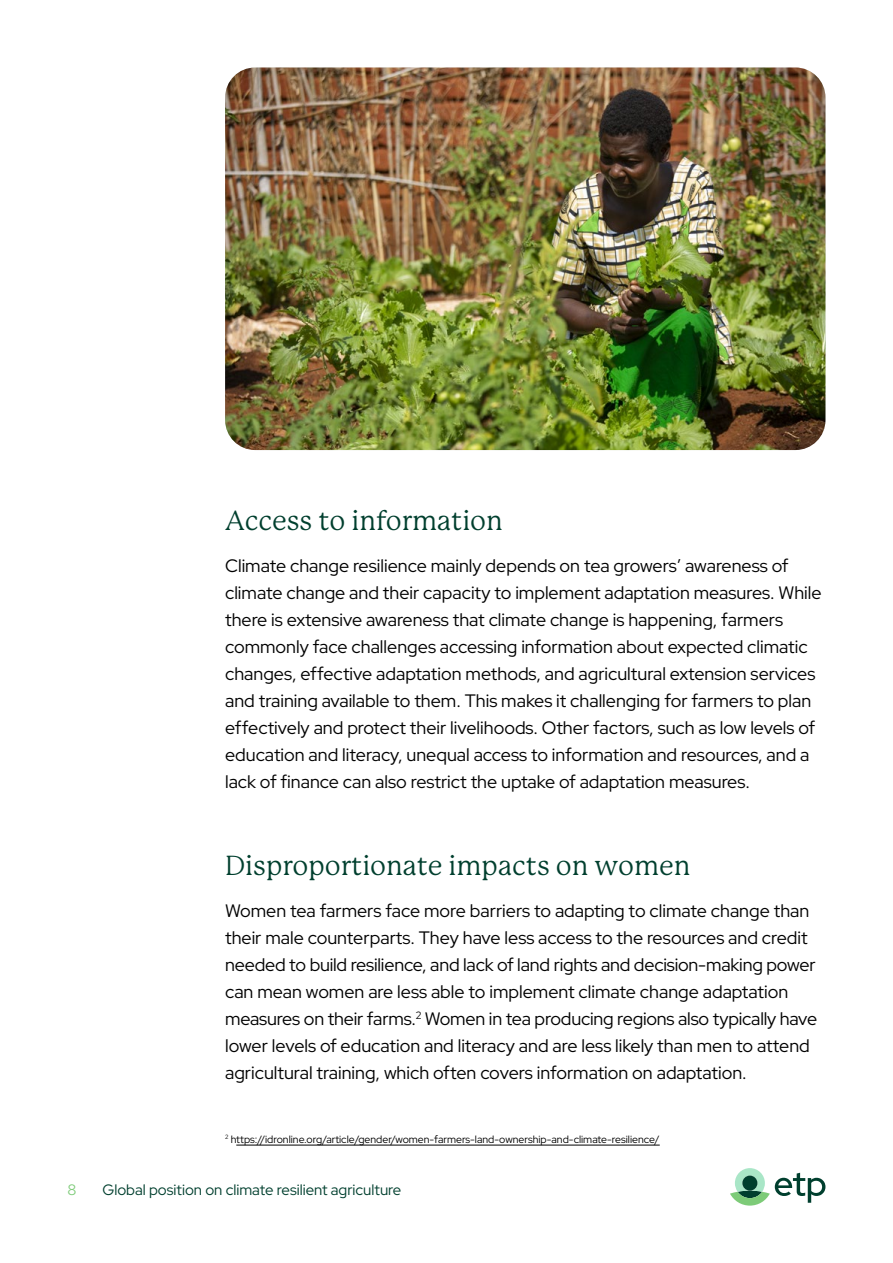
<style>
.page{position:relative;width:893px;height:1263px;background:#fff}
.page>*{position:absolute;margin:0;border:0;box-sizing:border-box;transform-origin:0 0}
.t1{font:27px "P22 Mackinac Pro";color:#003f2e}
.t2{font:18px/27px "Red Hat Display";color:#000}
.t3{font:15px "Red Hat Display";color:#003f2e}
.t4{font:15px "Red Hat Display";color:#7dcb78}
.t5{font:10.5px "Red Hat Display";color:#000}
</style>
<div class="page">
<img style="left:225px;top:67px;width:600px;height:383px">
<svg style="left:730px;top:1168px;width:95px;height:37px"></svg>
<div style="left:742px;top:1175px;width:15px;height:16px;background:#003f2e;border-radius:50%"></div>
<hr style="left:236px;top:1145px;width:424px;height:1px;background:#000">
<h1 class="t1" style="left:225px;top:505px;width:279px">Access to information</h1>
<p class="t2" style="left:225px;top:552px;width:598px">Climate change resilience mainly depends on tea growers’ awareness of climate change and their capacity to implement adaptation measures. While there is extensive awareness that climate change is happening, farmers commonly face challenges accessing information about expected climatic changes, effective adaptation methods, and agricultural extension services and training available to them. This makes it challenging for farmers to plan effectively and protect their livelihoods. Other factors, such as low levels of education and literacy, unequal access to information and resources, and a lack of finance can also restrict the uptake of adaptation measures.</p>
<h1 class="t1" style="left:225px;top:850px;width:467px">Disproportionate impacts on women</h1>
<p class="t2" style="left:225px;top:897px;width:594px">Women tea farmers face more barriers to adapting to climate change than their male counterparts. They have less access to the resources and credit needed to build resilience, and lack of land rights and decision-making power can mean women are less able to implement climate change adaptation measures on their farms.<sup>2</sup> Women in tea producing regions also typically have lower levels of education and literacy and are less likely than men to attend agricultural training, which often covers information on adaptation.</p>
<p class="t5" style="left:225px;top:1132px;width:436px"><sup>2</sup> https://idronline.org/article/gender/women-farmers-land-ownership-and-climate-resilience/</p>
<p class="t4" style="left:68px;top:1180px;width:11px">8</p>
<p class="t3" style="left:103px;top:1180px;width:300px">Global position on climate resilient agriculture</p>
</div>
